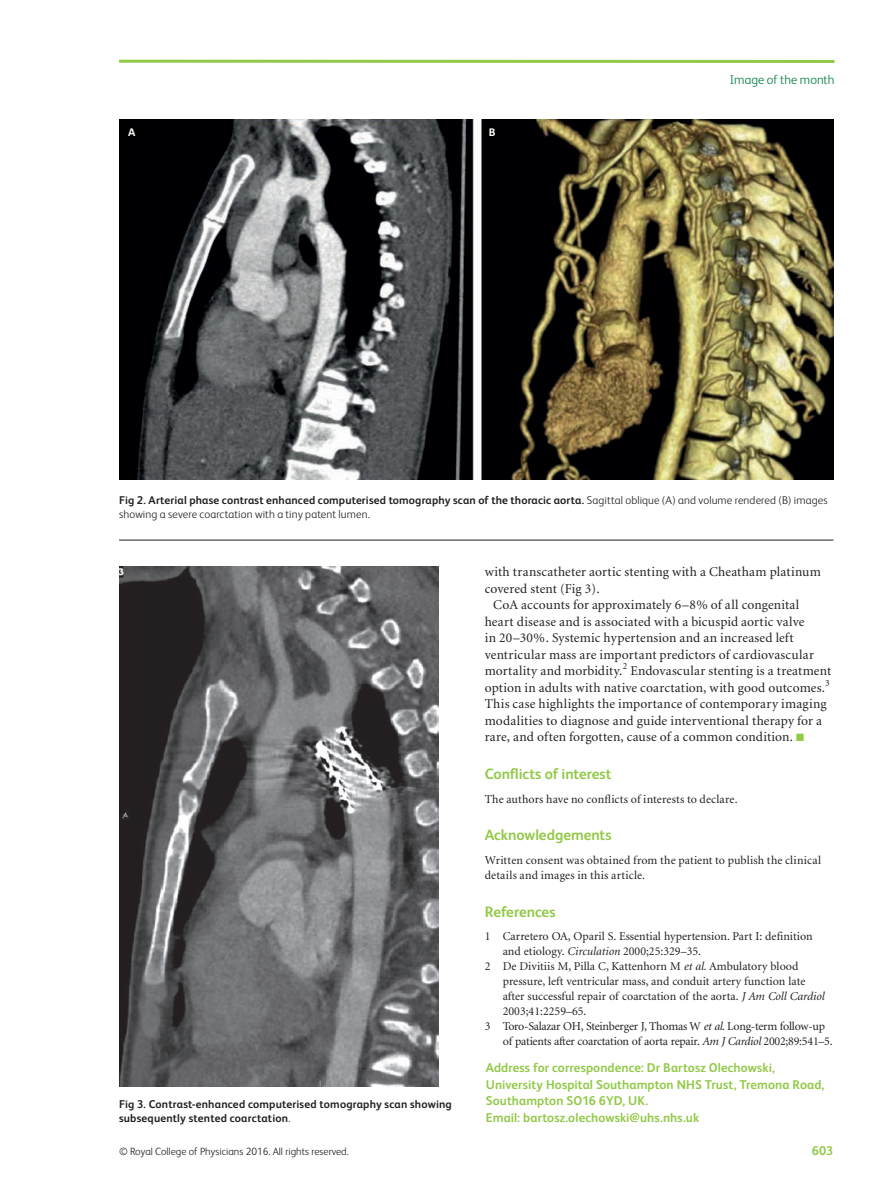
<style>
.page{position:relative;width:893px;height:1191px;background:#fff}
.page>*{position:absolute;margin:0;border:0;box-sizing:border-box;transform-origin:0 0}
.t1{font:700 15px "FS Albert";letter-spacing:-.005em;color:#92c947}
.t2{font:13.5px "Minion";letter-spacing:.01em;color:#231f20}
.t3{font:700 12.75px/16.5px "FS Albert";letter-spacing:.01em;color:#92c947}
.t4{font:300 12.75px "FS Albert";color:#007d43}
.t5{font:12px/15px "Minion";color:#231f20}
.t6{font:12px "Minion";letter-spacing:-.02em;color:#231f20}
.t7{font:700 12px "Calibri";color:#fff}
.t8{font:300 11.25px/14.7px "FS Albert";letter-spacing:.01em;color:#231f20}
.t9{font:700 11.25px/14.7px "FS Albert";letter-spacing:.015em;color:#231f20}
.t10{font:300 10.5px "FS Albert";color:#231f20}
.s1{font-weight:700}
.s2{font-weight:300}
.s3{color:#92c947}
.s4{font-style:italic}
</style>
<div class="page">
<hr style="left:119px;top:60px;width:715px;height:3px;background:#92c947">
<hr style="left:119px;top:540px;width:714px;height:1px;background:#231f20">
<img style="left:119px;top:119px;width:715px;height:360px">
<img style="left:119px;top:566px;width:320px;height:521px">
<p class="t7" style="left:128px;top:125px;width:9px">A</p>
<p class="t7" style="left:489px;top:125px;width:8px">B</p>
<p class="t4" style="left:730px;top:75px;width:106px">Image of the month</p>
<p class="t8" style="left:119px;top:494px;width:710px"><span class="s1">Fig 2. Arterial phase contrast enhanced computerised tomography scan of the thoracic aorta.</span> Sagittal oblique (A) and volume rendered (B) images showing a severe coarctation with a tiny patent lumen .</p>
<p class="t9" style="left:119px;top:1097px;width:334px">Fig 3. Contrast-enhanced computerised tomography scan showing subsequently stented coarctation <span class="s2">.</span></p>
<p class="t2" style="left:485px;top:566px;width:338px">with transcatheter aortic stenting with a Cheatham platinum</p>
<p class="t2" style="left:485px;top:583px;width:116px">covered stent (Fig 3 ).</p>
<p class="t2" style="left:493px;top:599px;width:308px">CoA accounts for approximately 6–8% of all congenital</p>
<p class="t2" style="left:485px;top:616px;width:321px">heart disease and is associated with a bicuspid aortic valve</p>
<p class="t2" style="left:485px;top:632px;width:310px">in 20–30%. Systemic hypertension and an increased left</p>
<p class="t2" style="left:485px;top:649px;width:331px">ventricular mass are important predictors of cardiovascular</p>
<p class="t2" style="left:485px;top:665px;width:348px">mortality and morbidity. <sup>2</sup> Endovascular stenting is a treatment</p>
<p class="t2" style="left:485px;top:682px;width:347px">option in adults with native coarctation, with good outcomes. <sup>3</sup></p>
<p class="t2" style="left:485px;top:698px;width:343px">This case highlights the importance of contemporary imaging</p>
<p class="t2" style="left:485px;top:715px;width:339px">modalities to diagnose and guide interventional therapy for a</p>
<p class="t2" style="left:485px;top:731px;width:321px">rare, and often forgotten, cause of a common condition. <span class="s3">■</span></p>
<p class="t1" style="left:485px;top:767px;width:128px">Conflicts of interest</p>
<p class="t5" style="left:485px;top:792px;width:254px">The authors have no conflicts of interests to declare.</p>
<p class="t1" style="left:485px;top:829px;width:128px">Acknowledgements</p>
<p class="t5" style="left:485px;top:853px;width:338px">Written consent was obtained from the patient to publish the clinical details and images in this article.</p>
<p class="t1" style="left:485px;top:905px;width:72px">References</p>
<p class="t5" style="left:485px;top:930px;width:330px">1 Carretero OA , Oparil S . Essential hypertension. Part I: definition</p>
<p class="t5" style="left:503px;top:945px;width:200px">and etiology . <span class="s4">Circulation</span> 2000 ; 25 : 329 – 35 .</p>
<p class="t5" style="left:485px;top:960px;width:315px">2 De Divitiis M , Pilla C , Kattenhorn M <span class="s4">et al</span> . Ambulatory blood</p>
<p class="t5" style="left:503px;top:975px;width:304px">pressure, left ventricular mass, and conduit artery function late</p>
<p class="t5" style="left:503px;top:990px;width:323px">after successful repair of coarctation of the aorta . <span class="s4">J Am Coll Cardiol</span></p>
<p class="t5" style="left:503px;top:1005px;width:85px">2003 ; 41 : 2259 – 65 .</p>
<p class="t6" style="left:485px;top:1021px;width:342px">3 Toro-Salazar OH , Steinberger J , Thomas W <span class="s4">et al</span> . Long-term follow-up</p>
<p class="t6" style="left:503px;top:1036px;width:331px">of patients after coarctation of aorta repair . <span class="s4">Am J Cardiol</span> 2002 ; 89 : 541 – 5 .</p>
<p class="t3" style="left:486px;top:1060px;width:340px">Address for correspondence: Dr Bartosz Olechowski, University Hospital Southampton NHS Trust, Tremona Road, Southampton SO16 6YD, UK.<br>Email: bartosz.olechowski@uhs.nhs.uk</p>
<p class="t10" style="left:119px;top:1147px;width:231px">© Royal College of Physicians 2016. All rights reserved.</p>
<p class="t3" style="left:812px;top:1143px;width:23px">603</p>
</div>
